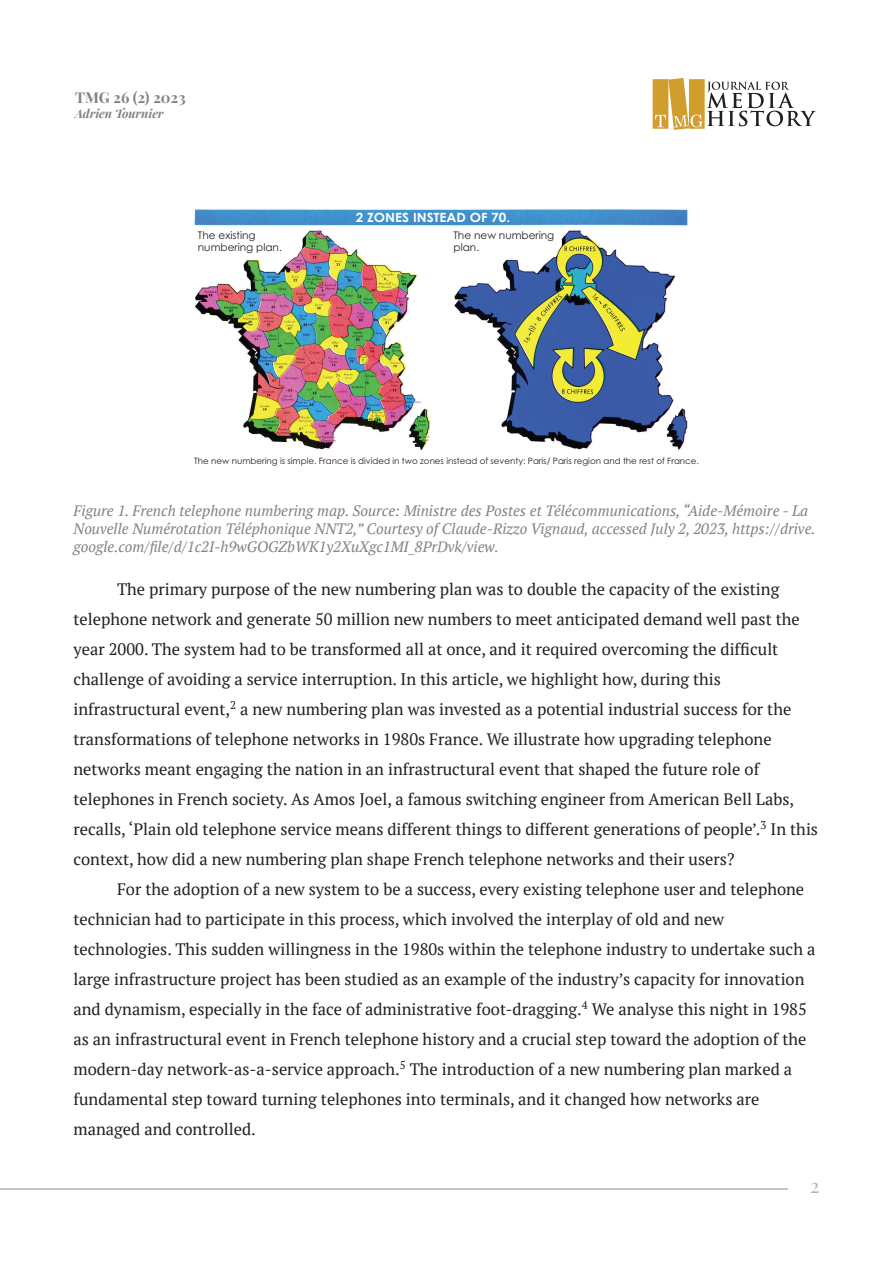
<style>
.page{position:relative;width:893px;height:1263px;background:#fff}
.page>*{position:absolute;margin:0;border:0;box-sizing:border-box;transform-origin:0 0}
.t1{font:19.5px "Playfair Display";color:#b2b3b7}
.Body_text_next{font:16.5px/30px "PT Serif";color:#231f20}
.Figure_title{font:italic 15px/18px "PT Serif";color:#808285}
.t2{font:700 15px "Playfair Display";color:#808285}
.t3{font:700 12.75px "Century Gothic";color:#fff;scale:1.06 1}
.t4{font:italic 700 12px "Playfair Display";color:#808285}
.t5{font:10.5px/12.6px "Century Gothic";color:#231f20}
.t6{font:8.7px "Century Gothic";color:#231f20}
</style>
<div class="page">
<svg style="left:653px;top:78px;width:163px;height:52px"></svg>
<hr style="left:0;top:1188px;width:788px;height:2px;background:#b2b3b7">
<img style="left:193px;top:209px;width:495px;height:241px">
<p class="t2" style="left:75px;top:86px;width:112px">TMG 26 (2) 2023</p>
<p class="t4" style="left:75px;top:104px;width:90px">Adrien Tournier</p>
<p class="t3" style="left:356px;top:208px;width:147px">2 ZONES INSTEAD OF 70.</p>
<p class="t5" style="left:198px;top:228px;width:86px">The existing numbering plan.</p>
<p class="t5" style="left:453px;top:228px;width:102px">The new numbering plan.</p>
<p class="t6" style="left:194px;top:455px;width:506px">The new numbering is simple. France is divided in two zones instead of seventy: Paris/ Paris region and the rest of France.</p>
<p class="Figure_title" style="left:74px;top:501px;width:743px">Figure 1. French telephone numbering map. Source: Ministre des Postes et Télécommunications, “Aide-Mémoire - La<br>Nouvelle Numérotation Téléphonique NNT2,” Courtesy of Claude-Rizzo Vignaud, accessed July 2, 2023, https://drive. google.com/file/d/1c2I-h9wGOGZbWK1y2XuXgc1MI_8PrDvk/view.</p>
<p class="Body_text_next" style="left:74px;top:574px;width:746px;text-indent:44px">The primary purpose of the new numbering plan was to double the capacity of the existing telephone network and generate 50 million new numbers to meet anticipated demand well past the year 2000. The system had to be transformed all at once, and it required overcoming the difficult challenge of avoiding a service interruption. In this article, we highlight how, during this infrastructural event,<sup>2</sup> a new numbering plan was invested as a potential industrial success for the transformations of telephone networks in 1980s France. We illustrate how upgrading telephone networks meant engaging the nation in an infrastructural event that shaped the future role of telephones in French society. As Amos Joel, a famous switching engineer from American Bell Labs, recalls, ‘Plain old telephone service means different things to different generations of people’.<sup>3</sup> In this context, how did a new numbering plan shape French telephone networks and their users?</p>
<p class="Body_text_next" style="left:74px;top:874px;width:743px;text-indent:44px">For the adoption of a new system to be a success, every existing telephone user and telephone technician had to participate in this process, which involved the interplay of old and new technologies. This sudden willingness in the 1980s within the telephone industry to undertake such a large infrastructure project has been studied as an example of the industry’s capacity for innovation and dynamism, especially in the face of administrative foot-dragging.<sup>4</sup> We analyse this night in 1985 as an infrastructural event in French telephone history and a crucial step toward the adoption of the modern-day network-as-a-service approach.<sup>5</sup> The introduction of a new numbering plan marked a fundamental step toward turning telephones into terminals, and it changed how networks are managed and controlled.</p>
<p class="t1" style="left:810px;top:1171px;width:11px">2</p>
</div>
